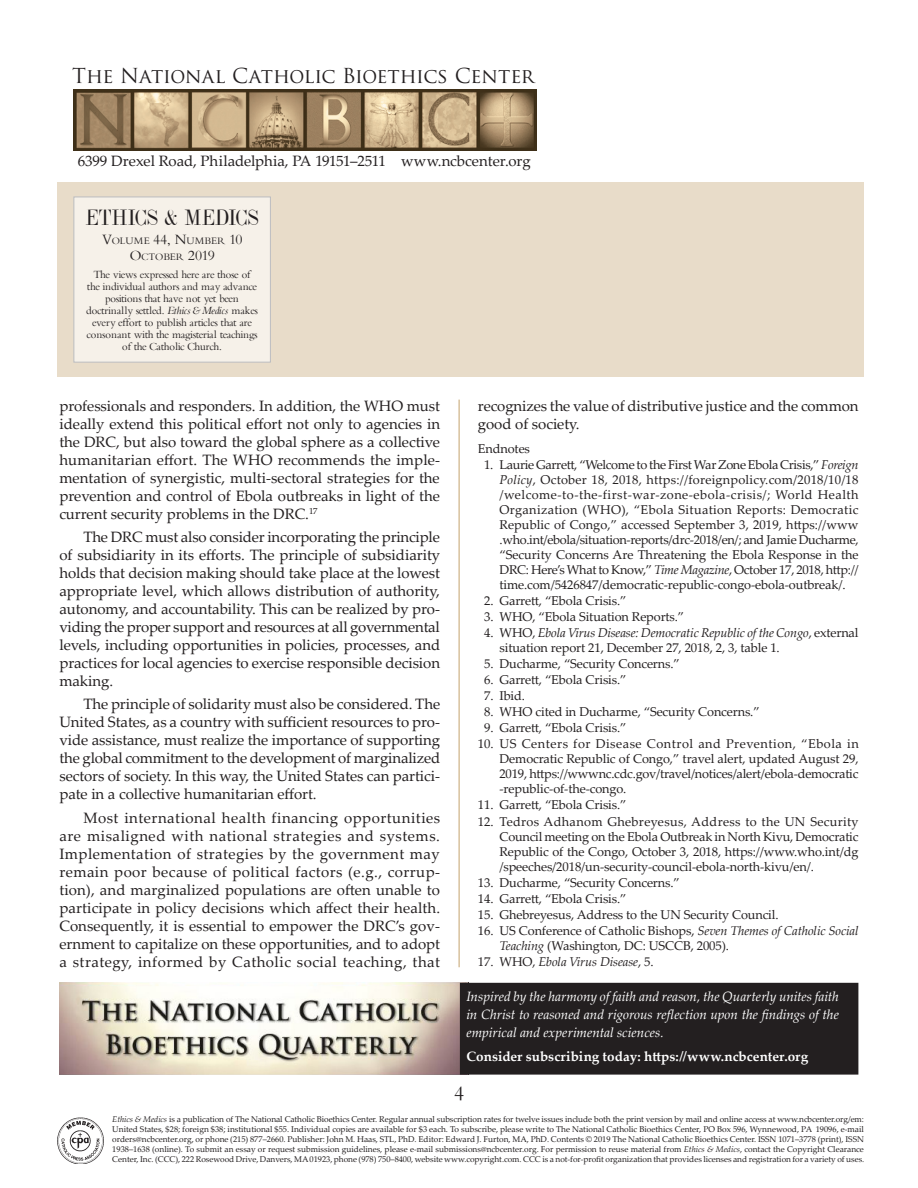
<style>
.page{position:relative;width:918px;height:1188px;background:#fff}
.page>*{position:absolute;margin:0;border:0;box-sizing:border-box;transform-origin:0 0}
.Ethics___Medics___b{font:24px "Dubiel Plain";letter-spacing:.005em;color:#231f20}
.t1{font:21px "Kuriakos SSK";color:#231f20}
.t2{font:20.1px "Trajan Pro";letter-spacing:-.02em;color:#231f20}
.Text{font:15px/18px "Palatino Linotype";letter-spacing:-.005em;color:#231f20;text-align:justify}
.Heading2_Notes{font:italic 13.5px/18.1px "Palatino Linotype";color:#fff;text-align:justify}
.Heading2_Notes-2{font:700 13.5px "Palatino Linotype";color:#fff}
.Endnotes{font:12.75px/15px "Palatino Linotype";letter-spacing:-.01em;color:#231f20;text-align:justify}
.Endnotes-2{font:italic 12.75px "Palatino Linotype";letter-spacing:-.01em;color:#231f20}
.The_views_expressed{font:11.1px/12px "Kuriakos SSK";color:#231f20;text-align:center}
.Volume-Number-Date_l{font:10.2px/15.8px "Kuriakos SSK";letter-spacing:.02em;color:#231f20;text-align:center}
.Publisher_details{font:8.4px/10.1px "Palatino Linotype";letter-spacing:-.005em;color:#231f20;text-align:justify}
.s1{font-size:14.55px}
.s2{font-style:italic}
.s3{font-style:normal}
</style>
<div class="page">
<img style="left:57px;top:1118px;width:47px;height:46px">
<hr style="left:458px;top:400px;width:2px;height:567px;background:#bd985c">
<img style="left:59px;top:983px;width:401px;height:91px">
<div style="left:461px;top:984px;width:397px;height:90px;background:#231f20"></div>
<div style="left:460px;top:983px;width:398px;height:92px;border:2px solid #231f20"></div>
<div style="left:57px;top:182px;width:807px;height:194px;background:#e8dcc9"></div>
<div style="left:74px;top:197px;width:197px;height:166px;background:#f6f1e9;border:1px solid #bcbdc0"></div>
<img style="left:73px;top:90px;width:463px;height:60px">
<p class="t2" style="left:72px;top:63px;width:464px">The National Catholic Bioethics Center</p>
<p class="Text" style="left:78px;top:152px;width:455px">6399 Drexel Road, Philadelphia, PA 19151–2511 www.ncbcenter.org</p>
<p class="Ethics___Medics___b" style="left:86px;top:204px;width:174px">ETHICS &amp; MEDICS</p>
<p class="Volume-Number-Date_l" style="left:102px;top:233px;width:142px"><span class="s1">V</span>OLUME <span class="s1">44, N</span>UMBER <span class="s1">10<br>O</span>CTOBER <span class="s1">2019</span></p>
<p class="The_views_expressed" style="left:86px;top:268px;width:173px">The views expressed here are those of the individual authors and may advance positions that have not yet been doctrinally settled. <span class="s2">Ethics &amp; Medics</span> makes every effort to publish articles that are consonant with the magisterial teachings of the Catholic Church.</p>
<p class="Text" style="left:59px;top:396px;width:382px">professionals and responders. In addition, the WHO must ideally extend this political effort not only to agencies in the DRC, but also toward the global sphere as a collective humanitarian effort. The WHO recommends the imple&shy;mentation of synergistic, multi-sectoral strategies for the prevention and control of Ebola outbreaks in light of the current security problems in the DRC.<sup>17</sup></p>
<p class="Text" style="left:59px;top:527px;width:382px;text-indent:24px">The DRC must also consider incorporating the principle of subsidiarity in its efforts. The principle of subsidiarity holds that decision making should take place at the lowest appropriate level, which allows distribution of authority, autonomy, and accountability. This can be realized by pro&shy;viding the proper support and resources at all governmental levels, including opportunities in policies, processes, and practices for local agencies to exercise responsible decision making.</p>
<p class="Text" style="left:59px;top:695px;width:382px;text-indent:24px">The principle of solidarity must also be considered. The United States, as a country with sufficient resources to pro&shy;vide assistance, must realize the importance of supporting the global commitment to the development of marginalized sectors of society. In this way, the United States can partici&shy;pate in a collective humanitarian effort.</p>
<p class="Text" style="left:59px;top:808px;width:382px;text-indent:24px">Most international health financing opportunities are misaligned with national strategies and systems.<br>Implementation of strategies by the government may remain poor because of political factors (e.g., corrup&shy;tion), and marginalized populations are often unable to participate in policy decisions which affect their health.<br>Consequently, it is essential to empower the DRC’s gov&shy;ernment to capitalize on these opportunities, and to adopt a strategy, informed by Catholic social teaching, that</p>
<p class="Text" style="left:478px;top:396px;width:382px">recognizes the value of distributive justice and the common good of society.</p>
<p class="Endnotes" style="left:478px;top:440px;width:54px">Endnotes</p>
<p class="Endnotes" style="left:500px;top:456px;width:361px;text-indent:-15px">1. Laurie Garrett, “Welcome to the First War Zone Ebola Crisis,” <span class="s2">Foreign Policy</span>, October 18, 2018, https://foreignpolicy.com/2018/10/18 /welcome-to-the-first-war-zone-ebola-crisis/; World Health Organization (WHO), “Ebola Situation Reports: Democratic Republic of Congo,” accessed September 3, 2019, https://www .who.int/ebola/situation-reports/drc-2018/en/; and Jamie Ducharme, “Security Concerns Are Threatening the Ebola Response in the DRC: Here’s What to Know,” <span class="s2">Time Magazine</span>, October 17, 2018, http:// time.com/5426847/democratic-republic-congo-ebola-outbreak/.</p>
<p class="Endnotes" style="left:484px;top:592px;width:144px">2. Garrett, “Ebola Crisis.”</p>
<p class="Endnotes" style="left:484px;top:609px;width:202px">3. WHO, “Ebola Situation Reports.”</p>
<p class="Endnotes" style="left:500px;top:625px;width:361px;text-indent:-15px">4. WHO, <span class="s2">Ebola Virus Disease: Democratic Republic of the Congo</span>, external situation report 21, December 27, 2018, 2, 3, table 1.</p>
<p class="Endnotes" style="left:484px;top:656px;width:197px">5. Ducharme, “Security Concerns.”</p>
<p class="Endnotes" style="left:484px;top:672px;width:144px">6. Garrett, “Ebola Crisis.”</p>
<p class="Endnotes" style="left:484px;top:688px;width:42px">7. Ibid.</p>
<p class="Endnotes" style="left:484px;top:704px;width:277px">8. WHO cited in Ducharme, “Security Concerns.”</p>
<p class="Endnotes" style="left:484px;top:720px;width:144px">9. Garrett, “Ebola Crisis.”</p>
<p class="Endnotes" style="left:500px;top:736px;width:361px;text-indent:-22px">10. US Centers for Disease Control and Prevention, “Ebola in Democratic Republic of Congo,” travel alert, updated August 29, 2019, https://wwwnc.cdc.gov/travel/notices/alert/ebola-democratic -republic-of-the-congo.</p>
<p class="Endnotes" style="left:478px;top:797px;width:150px">11. Garrett, “Ebola Crisis.”</p>
<p class="Endnotes" style="left:500px;top:813px;width:361px;text-indent:-22px">12. Tedros Adhanom Ghebreyesus, Address to the UN Security Council meeting on the Ebola Outbreak in North Kivu, Democratic Republic of the Congo, October 3, 2018, https://www.who.int/dg /speeches/2018/un-security-council-ebola-north-kivu/en/.</p>
<p class="Endnotes" style="left:478px;top:874px;width:204px">13. Ducharme, “Security Concerns.”</p>
<p class="Endnotes" style="left:478px;top:890px;width:150px">14. Garrett, “Ebola Crisis.”</p>
<p class="Endnotes" style="left:478px;top:906px;width:302px">15. Ghebreyesus, Address to the UN Security Council.</p>
<p class="Endnotes" style="left:500px;top:923px;width:361px;text-indent:-22px">16. US Conference of Catholic Bishops, <span class="s2">Seven Themes of Catholic Social<br>Teaching</span> (Washington, DC: USCCB, 2005).</p>
<p class="Endnotes-2" style="left:478px;top:953px;width:177px"><span class="s3">17. WHO,</span> Ebola Virus Disease<span class="s3">, 5.</span></p>
<p class="Heading2_Notes" style="left:466px;top:987px;width:374px">Inspired by the harmony of faith and reason, the Quarterly unites faith in Christ to reasoned and rigorous reflection upon the findings of the empirical and experimental sciences.</p>
<p class="Heading2_Notes-2" style="left:466px;top:1047px;width:343px">Consider subscribing today: https://www.ncbcenter.org</p>
<p class="t1" style="left:454px;top:1081px;width:11px">4</p>
<p class="Publisher_details" style="left:112px;top:1114px;width:753px"><span class="s2">Ethics &amp; Medics</span> is a publication of The National Catholic Bioethics Center. Regular annual subscription rates for twelve issues include both the print version by mail and online access at www.ncbcenter.org/em:<br>United States, $28; foreign $38; institutional $55. Individual copies are available for $3 each. To subscribe, please write to The National Catholic Bioethics Center, PO Box 596, Wynnewood, PA 19096, e-mail orders@ncbcenter.org, or phone (215) 877–2660. Publisher: John M. Haas, STL, PhD. Editor: Edward J. Furton, MA, PhD. Contents © 2019 The National Catholic Bioethics Center. ISSN 1071–3778 (print), ISSN 1938–1638 (online). To submit an essay or request submission guidelines, please e-mail submissions@ncbcenter.org. For permission to reuse material from <span class="s2">Ethics &amp; Medics</span>, contact the Copyright Clearance Center, Inc. (CCC), 222 Rosewood Drive, Danvers, MA 01923, phone (978) 750–8400, website www.copyright.com. CCC is a not-for-profit organization that provides licenses and registration for a variety of uses.</p>
</div>
